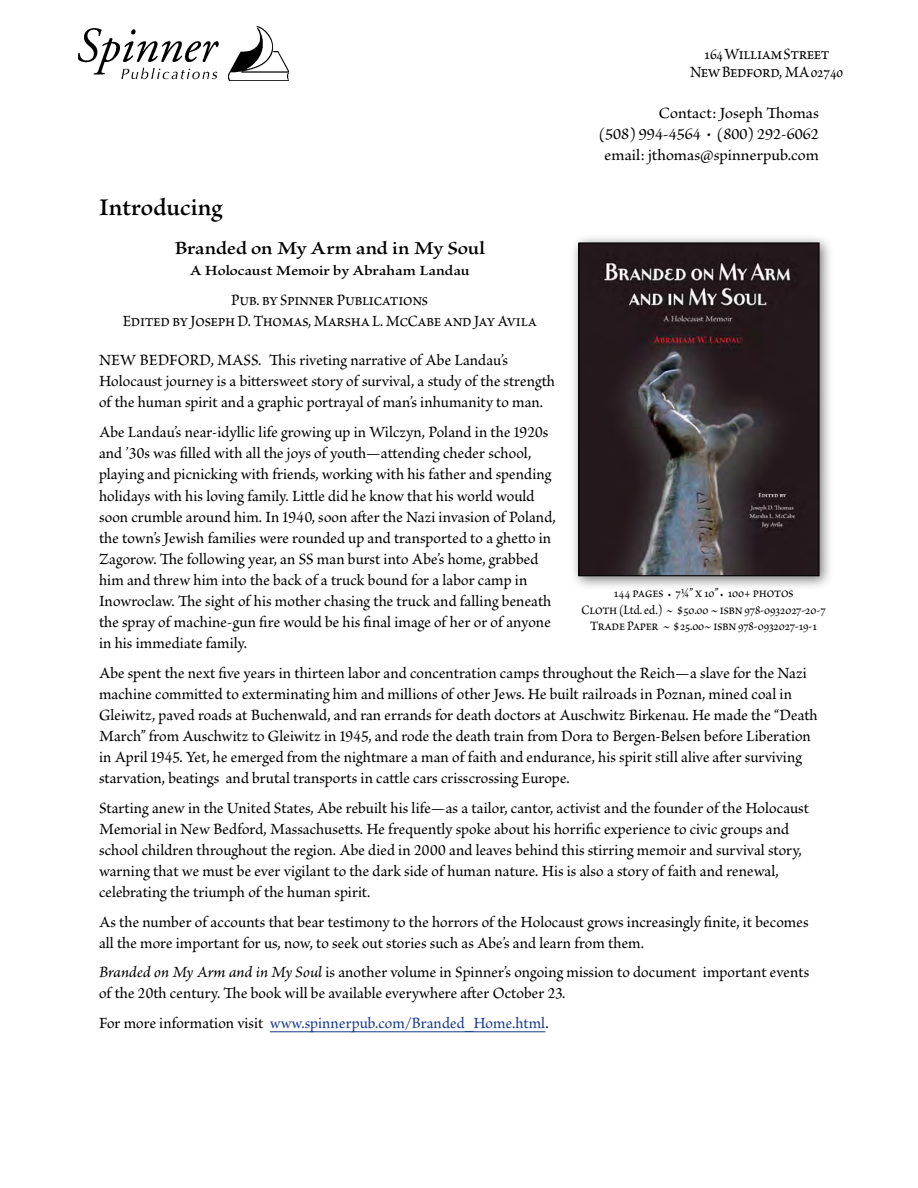
<style>
.page{position:relative;width:918px;height:1188px;background:#fff}
.page>*{position:absolute;margin:0;border:0;box-sizing:border-box;transform-origin:0 0}
.t1{font:600 25.5px "Brioso Pro";color:#000}
.t2{font:600 19.5px "Brioso Pro";color:#000;scale:1.09 1}
.t3{font:500 16.5px/21px "Brioso Pro";color:#000;scale:.95 1}
.t4{font:500 16.5px/21px "Brioso Pro";color:#000;text-align:right}
.t5{font:500 16.5px/21px "Brioso Pro";color:#000;text-align:center;scale:.9 1}
.t6{font:500 16.5px "Brioso Pro";color:#183c8e;scale:.95 1}
.t7{font:500 16.5px/18px "Brioso Pro";letter-spacing:-.02em;color:#000;text-align:center;scale:.9 1}
.t8{font:600 15px "Brioso Pro";letter-spacing:.005em;color:#000;scale:1.09 1}
.t9{font:500 13.5px/16.5px "Brioso Pro";letter-spacing:-.015em;color:#000;text-align:center;scale:.89 1}
.s1{font-size:12px}
.s2{font-style:italic}
.s3{color:#000}
.s4{font-size:10.5px}
</style>
<div class="page">
<img style="left:78px;top:26px;width:211px;height:55px">
<hr style="left:270px;top:1031px;width:275px;height:1px;background:#183c8e">
<div style="left:569px;top:233px;width:264px;height:357px;background:#000;opacity:.54"></div>
<img style="left:580px;top:244px;width:238px;height:330px">
<div style="left:578px;top:242px;width:242px;height:334px;border:1px solid #000"></div>
<p class="t7" style="left:690px;top:46px;width:172px">164 William Street<br>New Bedford, MA 02740</p>
<p class="t4" style="left:599px;top:103px;width:221px">Contact: Joseph Thomas<br>(508) 994-4564 <span class="s1">•</span> (800) 292-6062 email: jthomas@spinnerpub.com</p>
<h1 class="t1" style="left:99px;top:194px;width:125px">Introducing</h1>
<p class="t2" style="left:174px;top:238px;width:287px">Branded on My Arm and in My Soul</p>
<p class="t8" style="left:190px;top:263px;width:258px">A Holocaust Memoir by Abraham Landau</p>
<p class="t5" style="left:123px;top:291px;width:459px">Pub. by Spinner Publications<br>Edited by Joseph D. Thomas, Marsha L. McCabe and Jay Avila</p>
<p class="t3" style="left:99px;top:351px;width:482px">NEW BEDFORD, MASS. This riveting narrative of Abe Landau’s<br>Holocaust journey is a bittersweet story of survival, a study of the strength of the human spirit and a graphic portrayal of man’s inhumanity to man.</p>
<p class="t3" style="left:99px;top:423px;width:482px">Abe Landau’s near-idyllic life growing up in Wilczyn, Poland in the 1920s and ’30s was filled with all the joys of youth—attending cheder school, playing and picnicking with friends, working with his father and spending holidays with his loving family. Little did he know that his world would soon crumble around him. In 1940, soon after the Nazi invasion of Poland, the town’s Jewish families were rounded up and transported to a ghetto in Zagorow. The following year, an SS man burst into Abe’s home, grabbed him and threw him into the back of a truck bound for a labor camp in Inowroclaw. The sight of his mother chasing the truck and falling beneath the spray of machine-gun fire would be his final image of her or of anyone in his immediate family.</p>
<p class="t3" style="left:99px;top:663px;width:758px">Abe spent the next five years in thirteen labor and concentration camps throughout the Reich—a slave for the Nazi machine committed to exterminating him and millions of other Jews. He built railroads in Poznan, mined coal in Gleiwitz, paved roads at Buchenwald, and ran errands for death doctors at Auschwitz Birkenau. He made the “Death March” from Auschwitz to Gleiwitz in 1945, and rode the death train from Dora to Bergen-Belsen before Liberation in April 1945. Yet, he emerged from the nightmare a man of faith and endurance, his spirit still alive after surviving starvation, beatings and brutal transports in cattle cars crisscrossing Europe.</p>
<p class="t3" style="left:99px;top:798px;width:749px">Starting anew in the United States, Abe rebuilt his life—as a tailor, cantor, activist and the founder of the Holocaust Memorial in New Bedford, Massachusetts. He frequently spoke about his horrific experience to civic groups and school children throughout the region. Abe died in 2000 and leaves behind this stirring memoir and survival story, warning that we must be ever vigilant to the dark side of human nature. His is also a story of faith and renewal, celebrating the triumph of the human spirit.</p>
<p class="t3" style="left:99px;top:912px;width:748px">As the number of accounts that bear testimony to the horrors of the Holocaust grows increasingly finite, it becomes all the more important for us, now, to seek out stories such as Abe’s and learn from them.</p>
<p class="t3" style="left:99px;top:963px;width:749px"><span class="s2">Branded on My Arm and in My Soul</span> is another volume in Spinner’s ongoing mission to document important events of the 20th century. The book will be available everywhere after October 23.</p>
<p class="t6" style="left:99px;top:1015px;width:475px"><span class="s3">For more information visit</span> www.spinnerpub.com/Branded_Home.html<span class="s3">.</span></p>
<p class="t9" style="left:581px;top:586px;width:276px">144 pages <span class="s4">•</span> 7¼”x 10” <span class="s4">•</span> 100+ photos<br>Cloth (Ltd. ed.) ~ $50.00 ~ isbn 978-0932027-20-7<br>Trade Paper ~ $25.00~ isbn 978-0932027-19-1</p>
</div>
